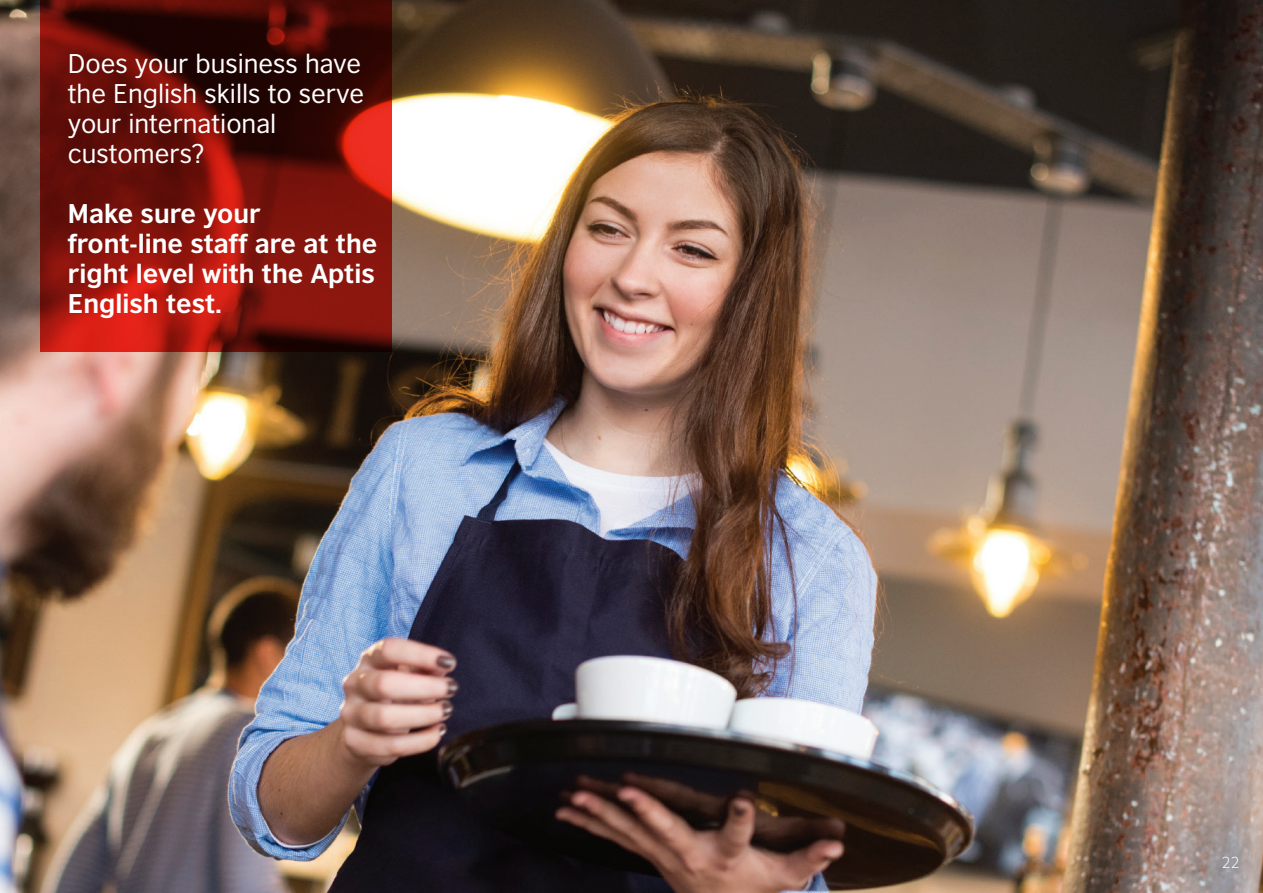
<style>
.page{position:relative;width:1263px;height:893px;background:#fff}
.page>*{position:absolute;margin:0;border:0;box-sizing:border-box;transform-origin:0 0}
.t1{font:25.5px/30px "British Council Sans";color:#fff}
.t2{font:700 25.5px/30px "British Council Sans";color:#fff}
.t3{font:300 15px "British Council Sans";color:#fff}
</style>
<div class="page">
<img style="left:0;top:0;width:1263px;height:893px">
<svg style="left:40px;top:0;width:352px;height:351px;background:#70100a"></svg>
<p class="t1" style="left:68px;top:48px;width:298px">Does your business have the English skills to serve your international customers?</p>
<p class="t2" style="left:68px;top:198px;width:311px">Make sure your front-line staff are at the right level with the Aptis<br>English test.</p>
<p class="t3" style="left:1222px;top:854px;width:19px">22</p>
</div>
